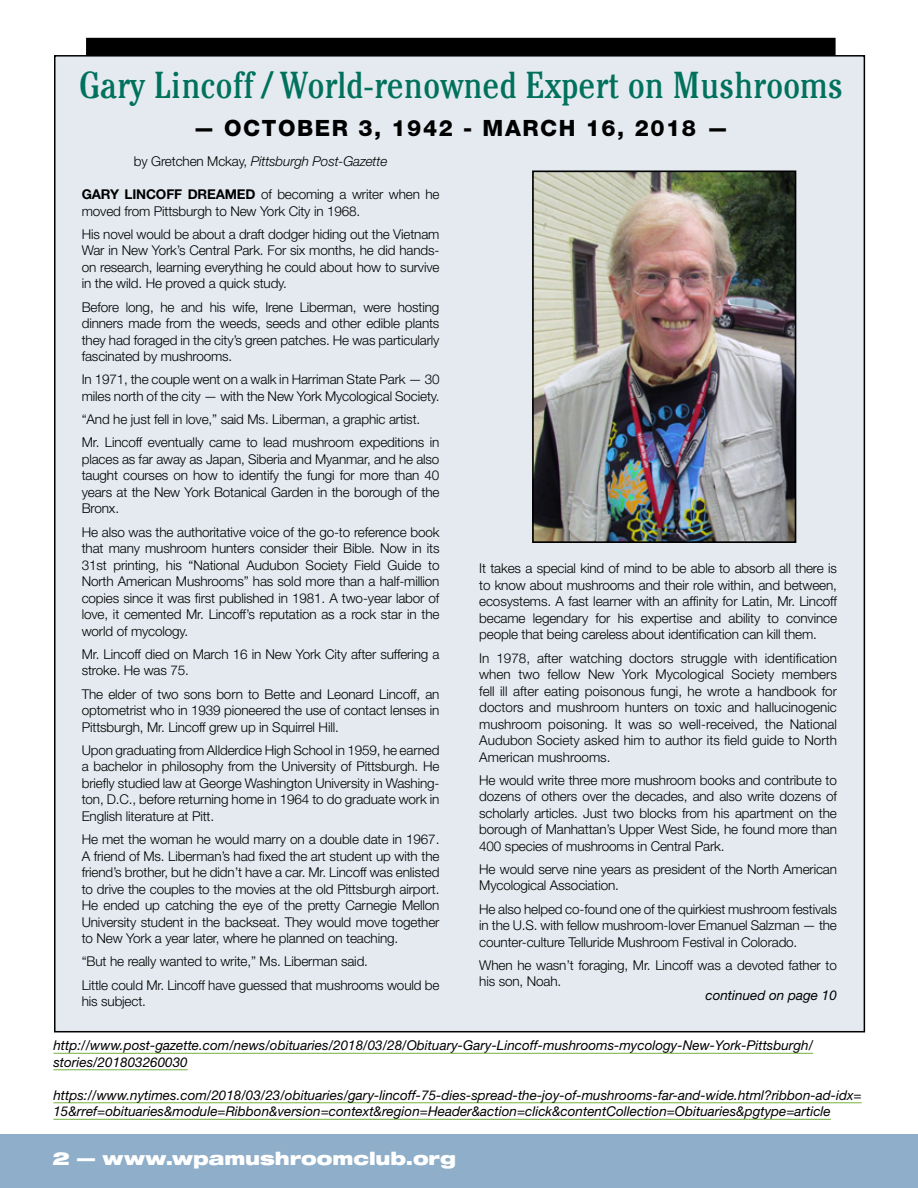
<style>
.page{position:relative;width:918px;height:1188px;background:#fff}
.page>*{position:absolute;margin:0;border:0;box-sizing:border-box;transform-origin:0 0}
.t1{font:condensed 37.5px "Cheltenham Std";letter-spacing:.01em;color:#00715c}
.t2{font:800 22.5px "Helvetica Neue";letter-spacing:.07em;color:#000}
.t3{font:900 expanded 18px "Helvetica Neue";color:#fff}
.t4{font:300 13.5px/16.5px "Helvetica Neue";letter-spacing:-.01em;color:#000;text-align:justify}
.t5{font:italic 13.5px/16.5px "Helvetica Neue";color:#000}
.t6{font:italic 300 13.5px "Helvetica Neue";letter-spacing:-.01em;color:#000}
.t7{font:700 13.5px "Helvetica Neue";letter-spacing:-.01em;color:#000}
.s1{font-style:normal}
.s2{font-weight:700}
</style>
<div class="page">
<div style="left:0;top:1134px;width:918px;height:54px;background:#8eaec9"></div>
<div style="left:54px;top:55px;width:811px;height:977px;background:#e4eaf0;border:2px solid #000"></div>
<hr style="left:53px;top:1053px;width:760px;height:1px;background:#72b33c">
<hr style="left:53px;top:1069px;width:135px;height:1px;background:#72b33c">
<hr style="left:53px;top:1102px;width:809px;height:1px;background:#72b33c">
<hr style="left:53px;top:1119px;width:778px;height:1px;background:#72b33c">
<img style="left:535px;top:174px;width:258px;height:366px">
<div style="left:532px;top:171px;width:264px;height:372px;border:2px solid #000"></div>
<div style="left:86px;top:38px;width:750px;height:18px;background:#000"></div>
<h1 class="t1" style="left:79px;top:63px;width:765px">Gary Lincoff / World-renowned Expert on Mushrooms</h1>
<h2 class="t2" style="left:193px;top:114px;width:309px">— OCTOBER 3, 1942 - MAR</h2>
<h2 class="t2" style="left:540px;top:114px;width:190px">CH 16, 2018 —</h2>
<p class="t6" style="left:134px;top:153px;width:255px"><span class="s1">by Gretchen Mckay,</span> Pittsburgh Post-Gazette</p>
<p class="t7" style="left:82px;top:186px;width:21px">GARY</p>
<p class="t7" style="left:125px;top:186px;width:84px">LINCOFF DREAME</p>
<p class="t4" style="left:82px;top:186px;width:359px;text-indent:164px"><span class="s2">D</span> of becoming a writer when he moved from Pittsburgh to New York City in 1968.</p>
<p class="t4" style="left:82px;top:226px;width:359px">His novel would be about a draft dodger hiding out the Vietnam War in New York’s Central Park. For six months, he did hands&shy;on research, learning everything he could about how to survive in the wild. He proved a quick study.</p>
<p class="t4" style="left:82px;top:298px;width:359px">Before long, he and his wife, Irene Liberman, were hosting dinners made from the weeds, seeds and other edible plants they had foraged in the city’s green patches. He was particularly fascinated by mushrooms.</p>
<p class="t4" style="left:82px;top:371px;width:359px">In 1971, the couple went on a walk in Harriman State Park — 30 miles north of the city — with the New York Mycological Society.</p>
<p class="t4" style="left:82px;top:407px;width:359px;line-height:23.2px">“And he just fell in love,” said Ms. Liberman, a graphic artist.<br>Mr. Lincoff eventually came to lead mushroom expeditions in</p>
<p class="t4" style="left:82px;top:451px;width:359px">places as far away as Japan, Siberia and Myanmar, and he also taught courses on how to identify the fungi for more than 40 years at the New York Botanical Garden in the borough of the Bronx.</p>
<p class="t4" style="left:82px;top:523px;width:359px">He also was the authoritative voice of the go-to reference book that many mushroom hunters consider their Bible. Now in its 31st printing, his “National Audubon Society Field Guide to North American Mushrooms” has sold more than a half-million copies since it was first published in 1981. A two-year labor of love, it cemented Mr. Lincoff’s reputation as a rock star in the world of mycology.</p>
<p class="t4" style="left:82px;top:646px;width:359px">Mr. Lincoff died on March 16 in New York City after suffering a stroke. He was 75.</p>
<p class="t4" style="left:82px;top:685px;width:359px">The elder of two sons born to Bette and Leonard Lincoff, an optometrist who in 1939 pioneered the use of contact lenses in Pittsburgh, Mr. Lincoff grew up in Squirrel Hill.</p>
<p class="t4" style="left:82px;top:742px;width:359px">Upon graduating from Allderdice High School in 1959, he earned a bachelor in philosophy from the University of Pittsburgh. He briefly studied law at George Washington University in Washing&shy;ton, D.C., before returning home in 1964 to do graduate work in English literature at Pitt.</p>
<p class="t4" style="left:82px;top:831px;width:359px">He met the woman he would marry on a double date in 1967.<br>A friend of Ms. Liberman’s had fixed the art student up with the friend’s brother, but he didn’t have a car. Mr. Lincoff was enlisted to drive the couples to the movies at the old Pittsburgh airport.<br>He ended up catching the eye of the pretty Carnegie Mellon University student in the backseat. They would move together to New York a year later, where he planned on teaching.</p>
<p class="t4" style="left:82px;top:950px;width:359px;line-height:23.2px">“But he really wanted to write,” Ms. Liberman said.<br>Little could Mr. Lincoff have guessed that mushrooms would be</p>
<p class="t4" style="left:82px;top:993px;width:66px">his subject.</p>
<p class="t4" style="left:479px;top:560px;width:359px">It takes a special kind of mind to be able to absorb all there is to know about mushrooms and their role within, and between, ecosystems. A fast learner with an affinity for Latin, Mr. Lincoff became legendary for his expertise and ability to convince people that being careless about identification can kill them.</p>
<p class="t4" style="left:479px;top:649px;width:359px">In 1978, after watching doctors struggle with identification when two fellow New York Mycological Society members fell ill after eating poisonous fungi, he wrote a handbook for doctors and mushroom hunters on toxic and hallucinogenic mushroom poisoning. It was so well-received, the National Audubon Society asked him to author its field guide to North American mushrooms.</p>
<p class="t4" style="left:479px;top:771px;width:359px">He would write three more mushroom books and contribute to dozens of others over the decades, and also write dozens of scholarly articles. Just two blocks from his apartment on the borough of Manhattan’s Upper West Side, he found more than 400 species of mushrooms in Central Park.</p>
<p class="t4" style="left:479px;top:861px;width:359px">He would serve nine years as president of the North American<br>Mycological Association.</p>
<p class="t4" style="left:479px;top:900px;width:359px">He also helped co-found one of the quirkiest mushroom festivals in the U.S. with fellow mushroom-lover Emanuel Salzman — the counter-culture Telluride Mushroom Festival in Colorado.</p>
<p class="t4" style="left:479px;top:957px;width:359px">When he wasn’t foraging, Mr. Lincoff was a devoted father to his son, Noah.</p>
<p class="t5" style="left:705px;top:987px;width:133px">continued on page 10</p>
<p class="t5" style="left:53px;top:1037px;width:761px">http://www.post-gazette.com/news/obituaries/2018/03/28/Obituary-Gary-Lincoff-mushrooms-mycology-New-York-Pittsburgh/ stories/201803260030</p>
<p class="t5" style="left:53px;top:1087px;width:810px">https://www.nytimes.com/2018/03/23/obituaries/gary-lincoff-75-dies-spread-the-joy-of-mushrooms-far-and-wide.html?ribbon-ad-idx=<br>15&amp;rref=obituaries&amp;module=Ribbon&amp;version=context&amp;region=Header&amp;action=click&amp;contentCollection=Obituaries&amp;pgtype=article</p>
<h3 class="t3" style="left:52px;top:1147px;width:405px">2 — www.wpamushroomclub.org</h3>
</div>
